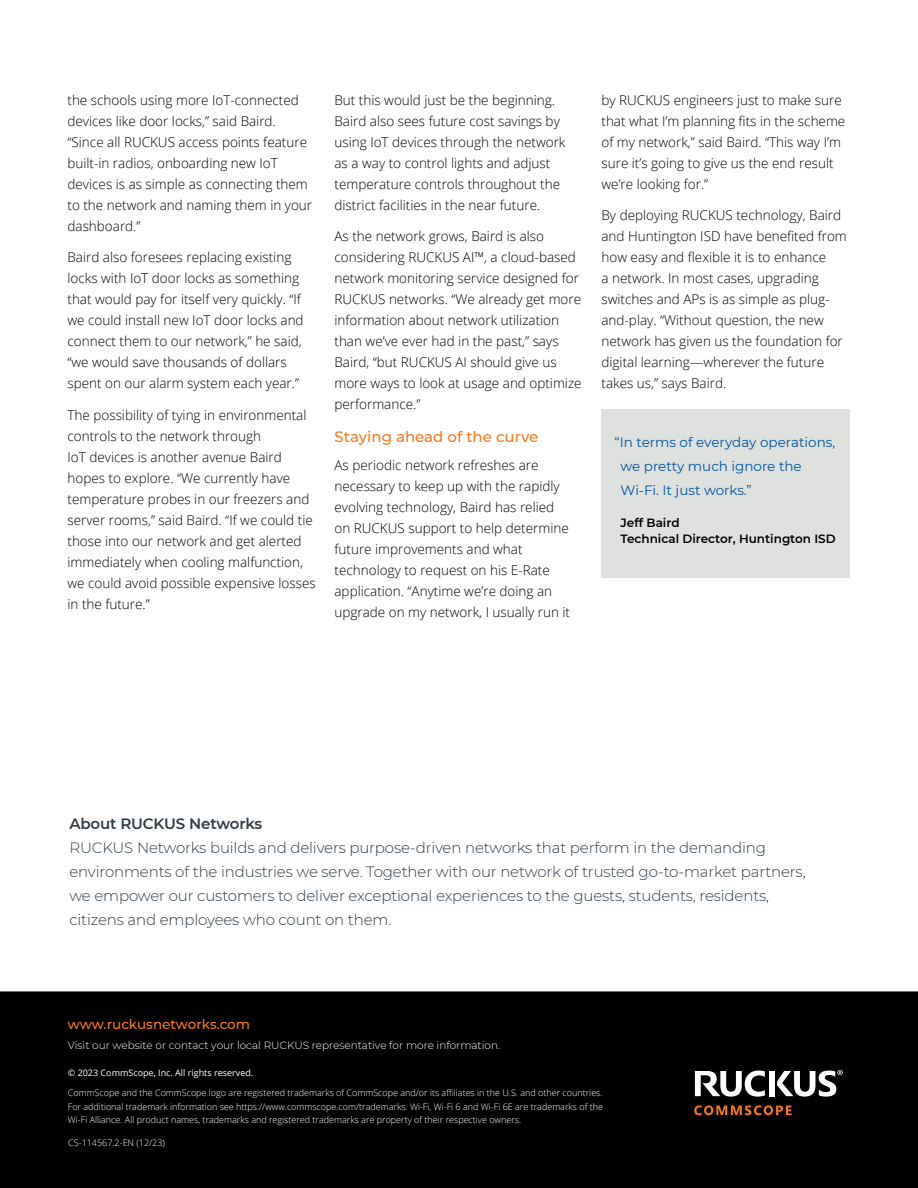
<style>
.page{position:relative;width:918px;height:1188px;background:#fff}
.page>*{position:absolute;margin:0;border:0;box-sizing:border-box;transform-origin:0 0}
.RUCK_Intro_body_10pt{font:300 15px/24px "Montserrat";letter-spacing:-.01em;color:#2f3c44}
.RUCK_section_head-orange{font:500 15px "Montserrat";color:#f47920}
.RUCK_Intro_body_10pt-2{font:600 15px "Montserrat";letter-spacing:-.01em;color:#2f3c44}
.RUCK_Body_text_9pt{font:300 13.5px/21px "Open Sans";color:#000}
.RUCK_Quote_text-Unboxed_Blue{font:13.5px/24px "Montserrat";color:#0054a6}
.RUCK_commscope_com{font:500 13.5px "Montserrat";letter-spacing:-.005em;color:#f47920}
.RUCK_Quote_Attribute{font:600 12px/15.8px "Montserrat";color:#000}
.RUCK_Legal{font:300 10.5px "Montserrat";color:#fff}
.RUCK_Legal-2{font:300 9px/13.5px "Open Sans";color:#fff;text-align:justify}
.RUCK_Legal-3{font:9px "Open Sans";color:#fff}
</style>
<div class="page">
<div style="left:0;top:991px;width:918px;height:197px;background:#000"></div>
<div style="left:769px;top:1071px;width:6px;height:25px;background:#fff"></div>
<svg style="left:695px;top:1071px;width:70px;height:26px"></svg>
<svg style="left:777px;top:1070px;width:66px;height:27px"></svg>
<svg style="left:694px;top:1105px;width:98px;height:10px"></svg>
<div style="left:602px;top:409px;width:248px;height:169px;background:#dfe1df"></div>
<p class="RUCK_Body_text_9pt" style="left:68px;top:89px;width:246px">the schools using more IoT-connected devices like door locks,” said Baird. “Since all RUCKUS access points feature built-in radios, onboarding new IoT devices is as simple as connecting them to the network and naming them in your dashboard.”</p>
<p class="RUCK_Body_text_9pt" style="left:68px;top:247px;width:238px">Baird also foresees replacing existing locks with IoT door locks as something that would pay for itself very quickly. “If we could install new IoT door locks and connect them to our network,” he said, “we would save thousands of dollars spent on our alarm system each year.”</p>
<p class="RUCK_Body_text_9pt" style="left:68px;top:404px;width:250px">The possibility of tying in environmental controls to the network through<br>IoT devices is another avenue Baird hopes to explore. “We currently have temperature probes in our freezers and server rooms,” said Baird. “If we could tie those into our network and get alerted immediately when cooling malfunction, we could avoid possible expensive losses in the future.”</p>
<p class="RUCK_Body_text_9pt" style="left:334px;top:89px;width:232px">But this would just be the beginning.<br>Baird also sees future cost savings by using IoT devices through the network as a way to control lights and adjust temperature controls throughout the district facilities in the near future.</p>
<p class="RUCK_Body_text_9pt" style="left:334px;top:226px;width:249px">As the network grows, Baird is also considering RUCKUS AI™, a cloud-based network monitoring service designed for RUCKUS networks. “We already get more information about network utilization than we’ve ever had in the past,” says Baird, “but RUCKUS AI should give us more ways to look at usage and optimize performance.”</p>
<p class="RUCK_section_head-orange" style="left:334px;top:427px;width:205px">Staying ahead of the curve</p>
<p class="RUCK_Body_text_9pt" style="left:334px;top:454px;width:237px">As periodic network refreshes are necessary to keep up with the rapidly evolving technology, Baird has relied on RUCKUS support to help determine future improvements and what technology to request on his E-Rate application. “Anytime we’re doing an upgrade on my network, I usually run it</p>
<p class="RUCK_Body_text_9pt" style="left:602px;top:89px;width:245px">by RUCKUS engineers just to make sure that what I’m planning fits in the scheme of my network,” said Baird. “This way I’m sure it’s going to give us the end result we’re looking for.”</p>
<p class="RUCK_Body_text_9pt" style="left:602px;top:205px;width:247px">By deploying RUCKUS technology, Baird and Huntington ISD have benefited from how easy and flexible it is to enhance<br>a network. In most cases, upgrading switches and APs is as simple as plug&shy;and-play. “Without question, the new network has given us the foundation for digital learning—wherever the future takes us,” says Baird.</p>
<p class="RUCK_Quote_text-Unboxed_Blue" style="left:621px;top:430px;width:216px;text-indent:-6px">“In terms of everyday operations, we pretty much ignore the<br>Wi-Fi. It just works.”</p>
<p class="RUCK_Quote_Attribute" style="left:621px;top:515px;width:217px">Jeff Baird<br>Technical Director, Huntington ISD</p>
<p class="RUCK_Intro_body_10pt-2" style="left:69px;top:813px;width:194px">About RUCKUS Networks</p>
<p class="RUCK_Intro_body_10pt" style="left:69px;top:835px;width:738px">RUCKUS Networks builds and delivers purpose-driven networks that perform in the demanding environments of the industries we serve. Together with our network of trusted go-to-market partners, we empower our customers to deliver exceptional experiences to the guests, students, residents, citizens and employees who count on them.</p>
<p class="RUCK_commscope_com" style="left:68px;top:1015px;width:184px">www.ruckusnetworks.com</p>
<p class="RUCK_Legal" style="left:68px;top:1038px;width:434px">Visit our website or contact your local RUCKUS representative for more information.</p>
<p class="RUCK_Legal-3" style="left:68px;top:1066px;width:187px">© 2023 CommScope, Inc. All rights reserved.</p>
<p class="RUCK_Legal-2" style="left:68px;top:1086px;width:537px">CommScope and the CommScope logo are registered trademarks of CommScope and/or its affiliates in the U.S. and other countries.<br>For additional trademark information see https://www.commscope.com/trademarks. Wi-Fi, Wi-Fi 6 and Wi-Fi 6E are trademarks of the Wi-Fi Alliance. All product names, trademarks and registered trademarks are property of their respective owners.</p>
<p class="RUCK_Legal-2" style="left:68px;top:1136px;width:98px">CS-114567.2-EN (12/23)</p>
</div>
